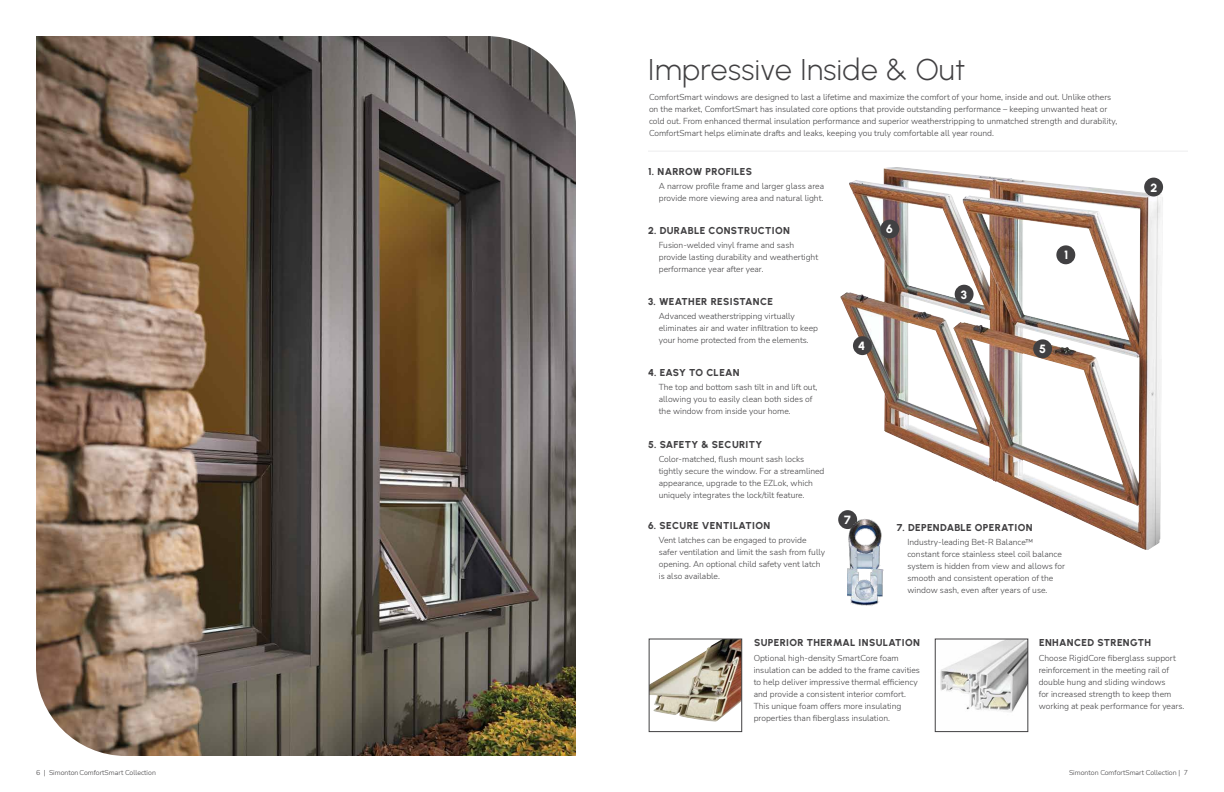
<style>
.page{position:relative;width:1224px;height:792px;background:#fff}
.page>*{position:absolute;margin:0;border:0;box-sizing:border-box;transform-origin:0 0}
.t1{font:300 30px "Urbanist";letter-spacing:.02em;color:#414042}
.t2{font:800 12px "Urbanist";color:#fff}
.t3{font:800 10px "Urbanist";letter-spacing:.03em;color:#414042}
.t4{font:300 8.5px/12px "Nunito Sans";color:#414042}
.t5{font:300 7px "Nunito Sans";color:#414042}
</style>
<div class="page">
<img style="left:840px;top:167px;width:323px;height:383px">
<hr style="left:648px;top:151px;width:540px;height:1px;background:#ededee">
<img style="left:36px;top:36px;width:540px;height:720px">
<div style="left:955px;top:285px;width:19px;height:19px;background:#414042;border-radius:50%"></div>
<div style="left:853px;top:336px;width:19px;height:19px;background:#414042;border-radius:50%"></div>
<div style="left:1144px;top:178px;width:19px;height:19px;background:#414042;border-radius:50%"></div>
<div style="left:1056px;top:245px;width:19px;height:19px;background:#414042;border-radius:50%"></div>
<div style="left:1033px;top:339px;width:19px;height:19px;background:#414042;border-radius:50%"></div>
<div style="left:880px;top:220px;width:19px;height:19px;background:#414042;border-radius:50%"></div>
<div style="left:838px;top:510px;width:19px;height:19px;background:#414042;border-radius:50%"></div>
<img style="left:848px;top:518px;width:42px;height:88px">
<img style="left:651px;top:641px;width:89px;height:81px">
<div style="left:649px;top:639px;width:93px;height:93px;border:1px solid #414042"></div>
<img style="left:940px;top:641px;width:86px;height:71px">
<div style="left:935px;top:639px;width:93px;height:93px;border:1px solid #414042"></div>
<h1 class="t1" style="left:648px;top:50px;width:319px">Impressive Inside &amp; Out</h1>
<p class="t4" style="left:649px;top:91px;width:470px">ComfortSmart windows are designed to last a lifetime and maximize the comfort of your home, inside and out. Unlike others on the market, ComfortSmart has insulated core options that provide outstanding performance – keeping unwanted heat or cold out. From enhanced thermal insulation performance and superior weatherstripping to unmatched strength and durability, ComfortSmart helps eliminate drafts and leaks, keeping you truly comfortable all year round.</p>
<p class="t3" style="left:648px;top:165px;width:106px">1. NARROW PROFILES</p>
<p class="t4" style="left:659px;top:180px;width:167px">A narrow profile frame and larger glass area provide more viewing area and natural light.</p>
<p class="t3" style="left:648px;top:224px;width:144px">2. DURABLE CONSTRUCTION</p>
<p class="t4" style="left:659px;top:239px;width:161px">Fusion-welded vinyl frame and sash provide lasting durability and weathertight performance year after year.</p>
<p class="t3" style="left:648px;top:295px;width:126px">3. WEATHER RESISTANCE</p>
<p class="t4" style="left:659px;top:310px;width:161px">Advanced weatherstripping virtually eliminates air and water infiltration to keep your home protected from the elements.</p>
<p class="t3" style="left:648px;top:366px;width:93px">4. EASY TO CLEAN</p>
<p class="t4" style="left:659px;top:381px;width:160px">The top and bottom sash tilt in and lift out, allowing you to easily clean both sides of the window from inside your home.</p>
<p class="t3" style="left:648px;top:437px;width:116px">5. SAFETY &amp; SECURITY</p>
<p class="t4" style="left:659px;top:453px;width:167px">Color-matched, flush mount sash locks tightly secure the window. For a streamlined appearance, upgrade to the EZLok, which uniquely integrates the lock/tilt feature.</p>
<p class="t3" style="left:648px;top:519px;width:124px">6. SECURE VENTILATION</p>
<p class="t4" style="left:659px;top:534px;width:168px">Vent latches can be engaged to provide safer ventilation and limit the sash from fully opening. An optional child safety vent latch is also available.</p>
<h2 class="t2" style="left:858px;top:338px;width:9px">4</h2>
<h2 class="t2" style="left:844px;top:512px;width:8px">7</h2>
<h2 class="t2" style="left:886px;top:221px;width:8px">6</h2>
<h2 class="t2" style="left:961px;top:287px;width:8px">3</h2>
<h2 class="t2" style="left:1064px;top:247px;width:6px">1</h2>
<h2 class="t2" style="left:1039px;top:341px;width:8px">5</h2>
<p class="t3" style="left:897px;top:521px;width:138px">7. DEPENDABLE OPERATION</p>
<p class="t4" style="left:907px;top:536px;width:159px">Industry-leading Bet-R Balance™ constant force stainless steel coil balance system is hidden from view and allows for smooth and consistent operation of the window sash, even after years of use.</p>
<h2 class="t2" style="left:1150px;top:180px;width:8px">2</h2>
<p class="t3" style="left:754px;top:636px;width:167px">SUPERIOR THERMAL INSULATION</p>
<p class="t4" style="left:754px;top:651px;width:168px">Optional high-density SmartCore foam insulation can be added to the frame cavities to help deliver impressive thermal efficiency and provide a consistent interior comfort.<br>This unique foam offers more insulating properties than fiberglass insulation.</p>
<p class="t3" style="left:1039px;top:636px;width:113px">ENHANCED STRENGTH</p>
<p class="t4" style="left:1039px;top:651px;width:147px">Choose RigidCore fiberglass support reinforcement in the meeting rail of double hung and sliding windows<br>for increased strength to keep them working at peak performance for years.</p>
<p class="t5" style="left:36px;top:768px;width:121px">6 | SimontonComfortSmart Collection</p>
<p class="t5" style="left:1069px;top:768px;width:120px">Simonton ComfortSmart Collection | 7</p>
</div>
